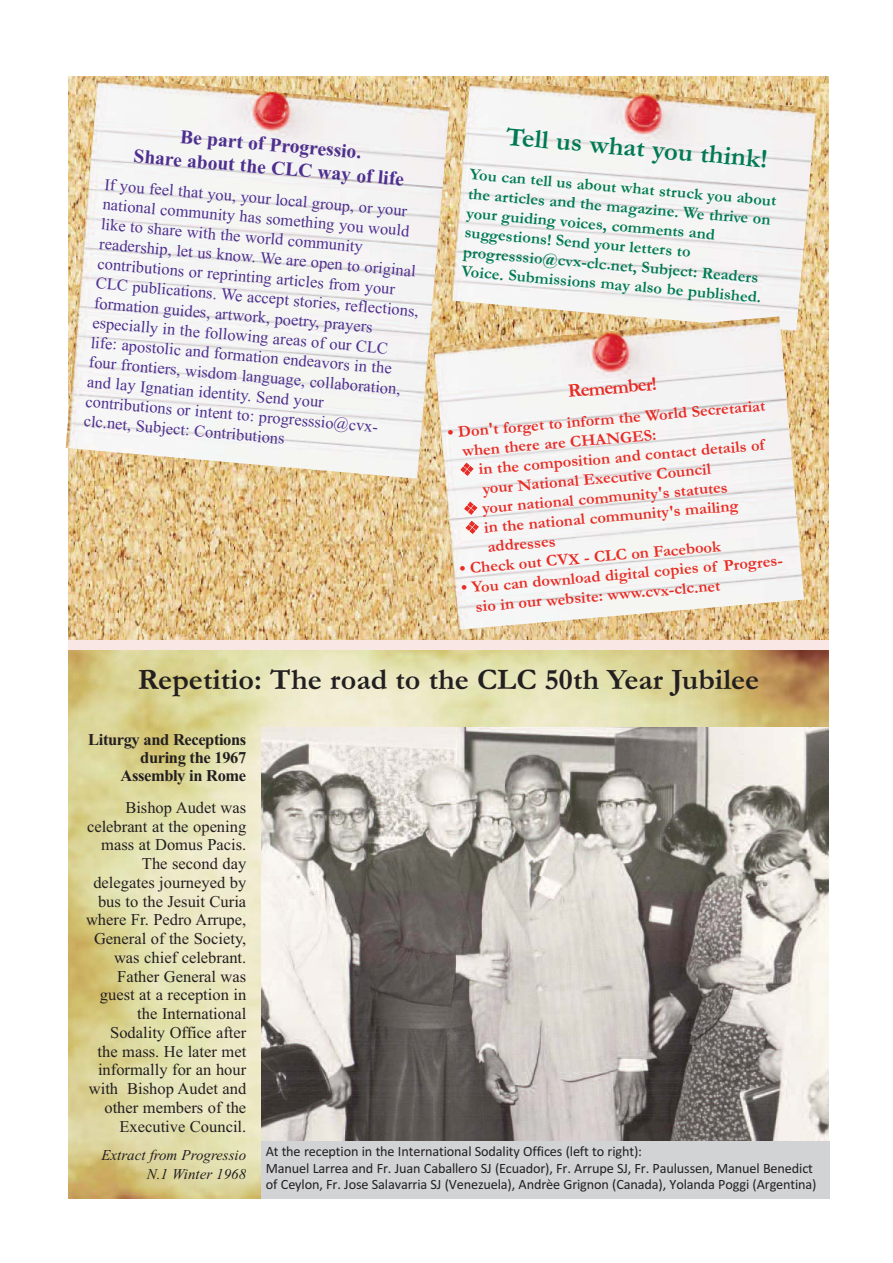
<style>
.page{position:relative;width:893px;height:1263px;background:#fff}
.page>*{position:absolute;margin:0;border:0;box-sizing:border-box;transform-origin:0 0}
.t1{font:700 30px "Garamond";color:#231f20}
.t2{font:700 27px "Garamond";color:#007a54}
.t3{font:700 19.5px/23.4px "Times New Roman";color:#4e2f90;text-align:center}
.t4{font:700 19.5px "Garamond";color:#e82b25}
.t5{font:16.5px/19.8px "Times New Roman";color:#4e2f90}
.t6{font:16.5px/18.8px "Times New Roman";color:#231f20;text-align:right}
.t7{font:700 16.5px/19.5px "Garamond";color:#e82b25}
.t8{font:700 16.5px/19.5px "Garamond";color:#007a54}
.t9{font:700 16.5px/18px "Times New Roman";letter-spacing:-.025em;color:#231f20;text-align:right}
.t10{font:italic 15px/19.5px "Times New Roman";color:#231f20;text-align:right}
.t11{font:14.25px/16.5px "Calibri";letter-spacing:-.01em;color:#231f20}
</style>
<div class="page">
<img style="left:68px;top:77px;width:761px;height:563px">
<img style="left:66px;top:77px;width:383px;height:402px">
<img style="left:451px;top:78px;width:365px;height:253px">
<img style="left:434px;top:316px;width:370px;height:314px">
<img style="left:68px;top:651px;width:761px;height:548px">
<img style="left:261px;top:727px;width:568px;height:414px">
<div style="left:261px;top:1141px;width:569px;height:58px;background:#d1d3d4"></div>
<svg style="left:460px;top:463px;width:13px;height:13px"></svg>
<svg style="left:464px;top:502px;width:13px;height:13px"></svg>
<svg style="left:466px;top:521px;width:13px;height:13px"></svg>
<p class="t3" style="left:137px;top:123px;width:273px;rotate:5deg">Be part of Progressio.<br>Share about the CLC way of life</p>
<p class="t5" style="left:105px;top:176px;width:325px;rotate:5deg">If you feel that you, your local group, or your national community has something you would like to share with the world community readership, let us know. We are open to original contributions or reprinting articles from your CLC publications. We accept stories, reflections, formation guides, artwork, poetry, prayers especially in the following areas of our CLC life: apostolic and formation endeavors in the four frontiers, wisdom language, collaboration, and lay Ignatian identity. Send your contributions or intent to: progresssio@cvx&shy;clc.net, Subject: Contributions</p>
<h2 class="t2" style="left:507px;top:126px;width:264px;rotate:5deg">Tell us what you think!</h2>
<p class="t8" style="left:471px;top:165px;width:309px;rotate:5deg">You can tell us about what struck you about the articles and the magazine. We thrive on your guiding voices, comments and suggestions! Send your letters to progresssio@cvx-clc.net, Subject: Readers Voice. Submissions may also be published.</p>
<p class="t4" style="left:567px;top:384px;width:90px;rotate:-5deg">Remember!</p>
<p class="t7" style="left:460px;top:423px;width:307px;text-indent:-13px;rotate:-5deg">• Don't forget to inform the World Secretariat when there are CHANGES:</p>
<p class="t7" style="left:478px;top:461px;width:288px;rotate:-5deg">in the composition and contact details of your National Executive Council<br>your national community's statutes<br>in the national community's mailing addresses</p>
<p class="t7" style="left:459px;top:560px;width:264px;rotate:-5deg">• Check out CVX - CLC on Facebook</p>
<p class="t7" style="left:473px;top:579px;width:314px;text-indent:-13px;rotate:-5deg">• You can download digital copies of Progres&shy;sio in our website: www.cvx-clc.net</p>
<h1 class="t1" style="left:138px;top:667px;width:623px">Repetitio: The road to the CLC 50th Year Jubilee</h1>
<p class="t9" style="left:88px;top:733px;width:160px">Liturgy and Receptions during the 1967<br>Assembly in Rome</p>
<p class="t6" style="left:86px;top:800px;width:162px">Bishop Audet was celebrant at the opening mass at Domus Pacis.<br>The second day delegates journeyed by bus to the Jesuit Curia where Fr. Pedro Arrupe,<br>General of the Society, was chief celebrant.<br>Father General was guest at a reception in the International<br>Sodality Office after the mass. He later met informally for an hour with Bishop Audet and other members of the<br>Executive Council.</p>
<p class="t10" style="left:101px;top:1146px;width:146px">Extract from Progressio<br>N.1 Winter 1968</p>
<p class="t11" style="left:266px;top:1144px;width:552px">At the reception in the International Sodality Offices (left to right):<br>Manuel Larrea and Fr. Juan Caballero SJ (Ecuador), Fr. Arrupe SJ, Fr. Paulussen, Manuel Benedict of Ceylon, Fr. Jose Salavarria SJ (Venezuela), Andrèe Grignon (Canada), Yolanda Poggi (Argentina)</p>
</div>
